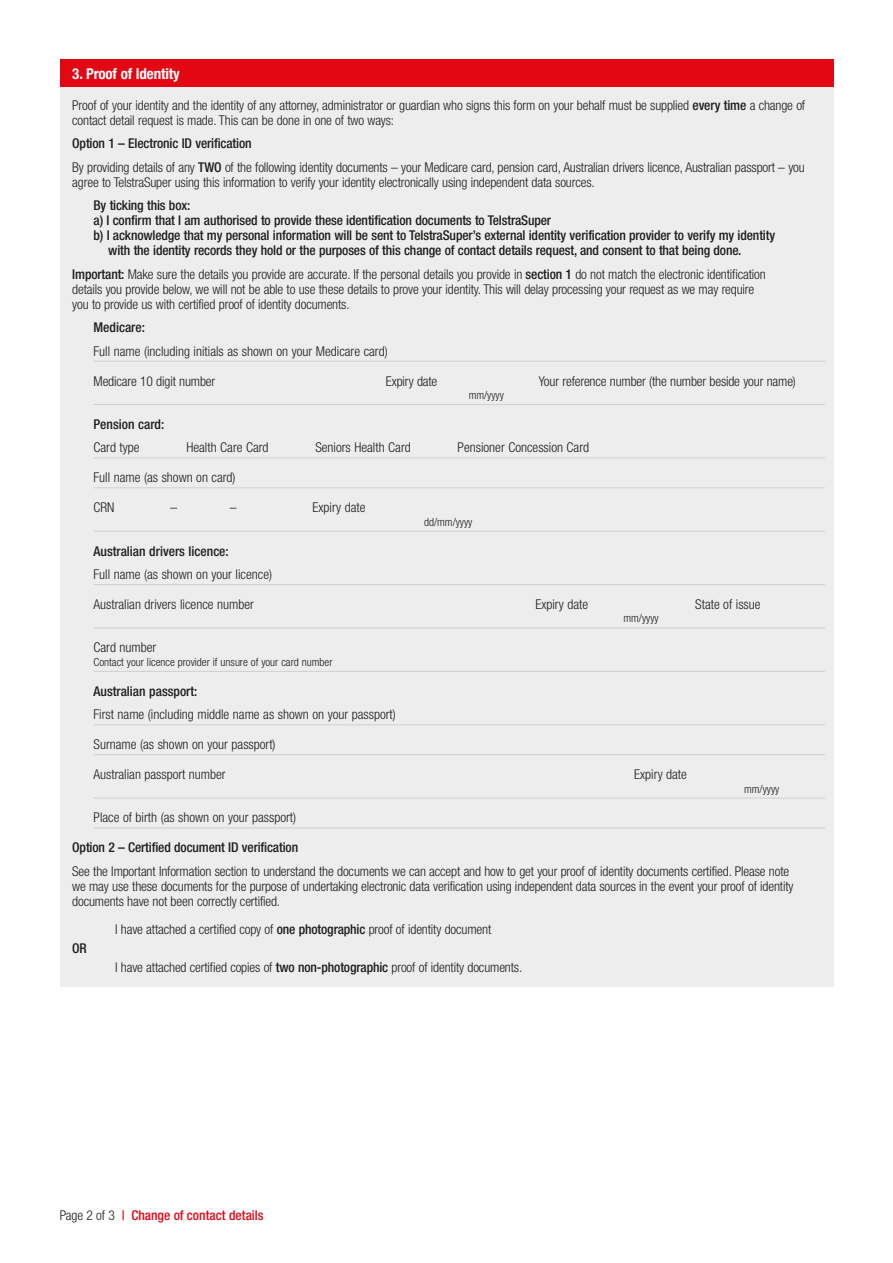
<style>
.page{position:relative;width:893px;height:1263px;background:#fff}
.page>*{position:absolute;margin:0;border:0;box-sizing:border-box;transform-origin:0 0}
.BODY__Section_Heading_-_option_2{font:700 condensed 15px "Helvetica Neue LT Std";letter-spacing:-.01em;color:#fff}
.BODY__Body_text{font:300 condensed 13.5px/15px "Helvetica Neue LT Std";letter-spacing:-.01em;color:#1d1d1b}
.BODY__Body_text-2{font:500 condensed 13.5px "Helvetica Neue LT Std";letter-spacing:-.01em;color:#1d1d1b}
.FORM__Table_Green_ID{font:300 condensed 13.5px "Helvetica Neue LT Std";color:#1d1d1b}
.FORM__Table_Green_ID___no_line{font:300 condensed 13.5px "Helvetica Neue LT Std";color:#1d1d1b}
.FORM__Table_Green_ID_Type{font:500 condensed 13.5px "Helvetica Neue LT Std";color:#1d1d1b}
.t1{font:500 condensed 13.5px "Helvetica Neue LT Std";color:#e30613}
.FORM__Table_Green_ID___dd_mm_yyyy{font:300 condensed 11.25px "Helvetica Neue LT Std";color:#1d1d1b}
.s1{font-weight:500}
.s2{font-weight:300;color:#1d1d1b}
</style>
<div class="page">
<div style="left:60px;top:60px;width:773px;height:27px;background:#e30613"></div>
<div style="left:60px;top:87px;width:773px;height:900px;background:#ededed"></div>
<hr style="left:94px;top:361px;width:731px;height:1px;background:#cfd0d1">
<hr style="left:94px;top:404px;width:731px;height:1px;background:#cfd0d1">
<hr style="left:94px;top:458px;width:731px;height:1px;background:#cfd0d1">
<hr style="left:94px;top:488px;width:731px;height:1px;background:#cfd0d1">
<hr style="left:94px;top:531px;width:731px;height:1px;background:#cfd0d1">
<hr style="left:94px;top:584px;width:731px;height:1px;background:#cfd0d1">
<hr style="left:94px;top:628px;width:731px;height:1px;background:#cfd0d1">
<hr style="left:94px;top:671px;width:731px;height:1px;background:#cfd0d1">
<hr style="left:94px;top:724px;width:731px;height:1px;background:#cfd0d1">
<hr style="left:94px;top:754px;width:731px;height:1px;background:#cfd0d1">
<hr style="left:94px;top:798px;width:731px;height:1px;background:#cfd0d1">
<hr style="left:94px;top:828px;width:731px;height:1px;background:#cfd0d1">
<p class="BODY__Section_Heading_-_option_2" style="left:72px;top:64px;width:109px">3. Proof of Identity</p>
<p class="BODY__Body_text" style="left:72px;top:97px;width:734px">Proof of your identity and the identity of any attorney, administrator or guardian who signs this form on your behalf must be supplied <span class="s1">every time</span> a change of contact detail request is made. This can be done in one of two ways:</p>
<p class="BODY__Body_text-2" style="left:72px;top:135px;width:181px">Option 1 – Electronic ID verification</p>
<p class="BODY__Body_text" style="left:72px;top:159px;width:734px">By providing details of any <span class="s1">TWO</span> of the following identity documents – your Medicare card, pension card, Australian drivers licence, Australian passport – you agree to TelstraSuper using this information to verify your identity electronically using independent data sources.</p>
<p class="BODY__Body_text-2" style="left:94px;top:197px;width:98px">By ticking this box:</p>
<p class="BODY__Body_text-2" style="left:94px;top:212px;width:459px">a) I confirm that I am authorised to provide these identification documents to TelstraSuper</p>
<p class="BODY__Body_text-2" style="left:94px;top:227px;width:683px">b) I acknowledge that my personal information will be sent to TelstraSuper’s external identity verification provider to verify my identity</p>
<p class="BODY__Body_text-2" style="left:108px;top:242px;width:634px">with the identity records they hold or the purposes of this change of contact details request, and consent to that being done.</p>
<p class="BODY__Body_text" style="left:72px;top:266px;width:695px"><span class="s1">Important:</span> Make sure the details you provide are accurate. If the personal details you provide in <span class="s1">section 1</span> do not match the electronic identification details you provide below, we will not be able to use these details to prove your identity. This will delay processing your request as we may require you to provide us with certified proof of identity documents.</p>
<p class="FORM__Table_Green_ID_Type" style="left:94px;top:319px;width:53px">Medicare:</p>
<p class="FORM__Table_Green_ID" style="left:94px;top:343px;width:296px">Full name (including initials as shown on your Medicare card)</p>
<p class="FORM__Table_Green_ID___no_line" style="left:94px;top:373px;width:123px">Medicare 10 digit number</p>
<p class="FORM__Table_Green_ID___no_line" style="left:386px;top:373px;width:53px">Expiry date</p>
<p class="FORM__Table_Green_ID___no_line" style="left:539px;top:373px;width:259px">Your reference number (the number beside your name)</p>
<p class="FORM__Table_Green_ID___dd_mm_yyyy" style="left:469px;top:389px;width:37px">mm/yyyy</p>
<p class="FORM__Table_Green_ID_Type" style="left:94px;top:416px;width:72px">Pension card:</p>
<p class="FORM__Table_Green_ID" style="left:94px;top:440px;width:48px">Card type</p>
<p class="FORM__Table_Green_ID" style="left:186px;top:440px;width:84px">Health Care Card</p>
<p class="FORM__Table_Green_ID" style="left:315px;top:440px;width:97px">Seniors Health Card</p>
<p class="FORM__Table_Green_ID" style="left:458px;top:440px;width:133px">Pensioner Concession Card</p>
<p class="FORM__Table_Green_ID" style="left:94px;top:470px;width:144px">Full name (as shown on card)</p>
<p class="FORM__Table_Green_ID___no_line" style="left:94px;top:500px;width:23px">CRN</p>
<p class="FORM__Table_Green_ID___no_line" style="left:171px;top:500px;width:8px">–</p>
<p class="FORM__Table_Green_ID___no_line" style="left:230px;top:500px;width:8px">–</p>
<p class="FORM__Table_Green_ID___no_line" style="left:313px;top:500px;width:54px">Expiry date</p>
<p class="FORM__Table_Green_ID___dd_mm_yyyy" style="left:424px;top:515px;width:50px">dd/mm/yyyy</p>
<p class="FORM__Table_Green_ID_Type" style="left:94px;top:543px;width:137px">Australian drivers licence:</p>
<p class="FORM__Table_Green_ID" style="left:94px;top:566px;width:180px">Full name (as shown on your licence)</p>
<p class="FORM__Table_Green_ID___no_line" style="left:94px;top:596px;width:162px">Australian drivers licence number</p>
<p class="FORM__Table_Green_ID___no_line" style="left:535px;top:596px;width:54px">Expiry date</p>
<p class="FORM__Table_Green_ID___no_line" style="left:695px;top:596px;width:67px">State of issue</p>
<p class="FORM__Table_Green_ID___dd_mm_yyyy" style="left:623px;top:612px;width:37px">mm/yyyy</p>
<p class="FORM__Table_Green_ID___no_line" style="left:94px;top:640px;width:64px">Card number</p>
<p class="FORM__Table_Green_ID___dd_mm_yyyy" style="left:94px;top:655px;width:240px">Contact your licence provider if unsure of your card number</p>
<p class="FORM__Table_Green_ID_Type" style="left:94px;top:683px;width:105px">Australian passport:</p>
<p class="FORM__Table_Green_ID" style="left:94px;top:707px;width:304px">First name (including middle name as shown on your passport)</p>
<p class="FORM__Table_Green_ID" style="left:94px;top:737px;width:184px">Surname (as shown on your passport)</p>
<p class="FORM__Table_Green_ID___no_line" style="left:94px;top:766px;width:134px">Australian passport number</p>
<p class="FORM__Table_Green_ID___no_line" style="left:634px;top:766px;width:54px">Expiry date</p>
<p class="FORM__Table_Green_ID___dd_mm_yyyy" style="left:744px;top:782px;width:37px">mm/yyyy</p>
<p class="FORM__Table_Green_ID" style="left:94px;top:810px;width:204px">Place of birth (as shown on your passport)</p>
<p class="BODY__Body_text-2" style="left:72px;top:839px;width:227px">Option 2 – Certified document ID verification</p>
<p class="BODY__Body_text" style="left:72px;top:863px;width:723px">See the Important Information section to understand the documents we can accept and how to get your proof of identity documents certified. Please note we may use these documents for the purpose of undertaking electronic data verification using independent data sources in the event your proof of identity documents have not been correctly certified.</p>
<p class="BODY__Body_text" style="left:115px;top:921px;width:378px">I have attached a certified copy of <span class="s1">one photographic</span> proof of identity document</p>
<p class="BODY__Body_text-2" style="left:72px;top:940px;width:16px">OR</p>
<p class="BODY__Body_text" style="left:115px;top:960px;width:409px">I have attached certified copies of <span class="s1">two non-photographic</span> proof of identity documents.</p>
<p class="t1" style="left:60px;top:1207px;width:205px"><span class="s2">Page 2 of 3</span> | Change of contact details</p>
</div>
